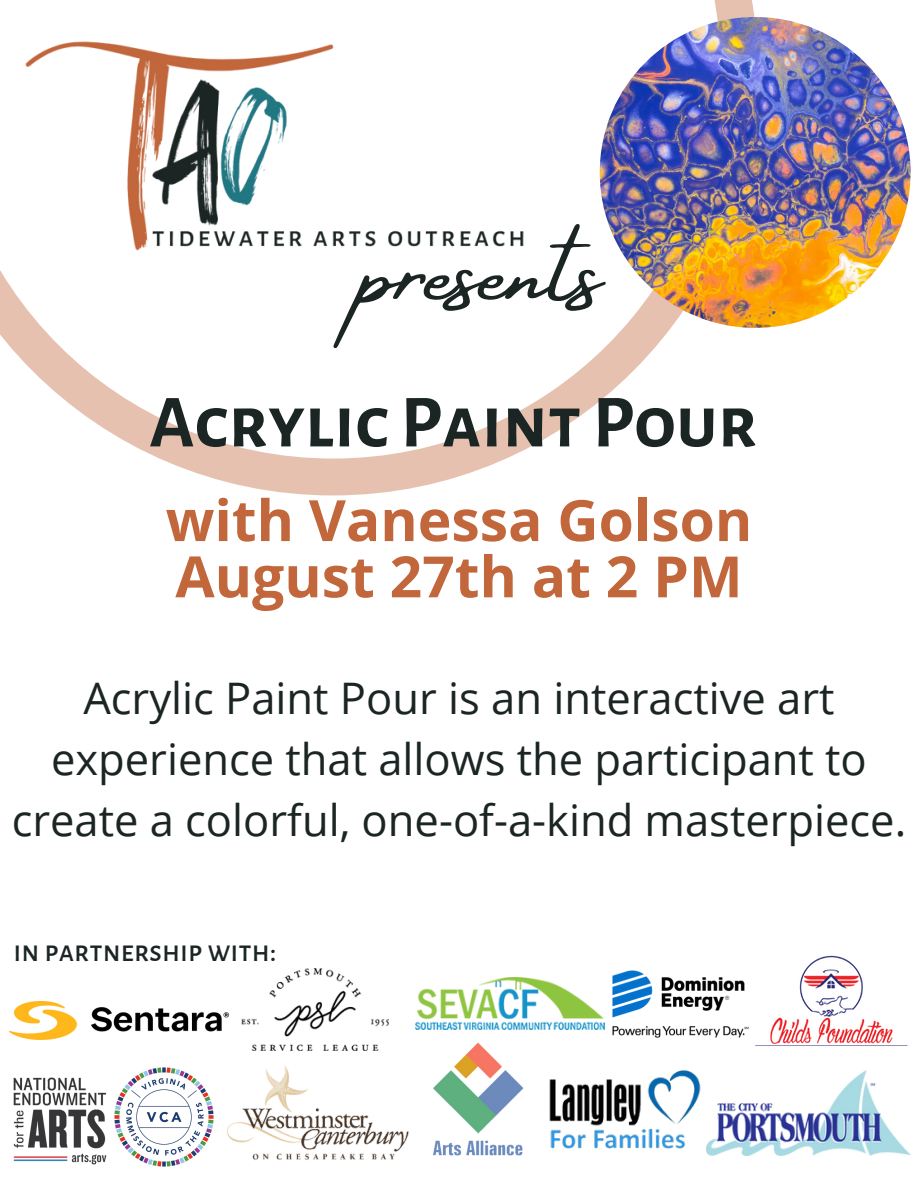
<style>
.page{position:relative;width:918px;height:1188px;background:#fff}
.page>*{position:absolute;margin:0;border:0;box-sizing:border-box;transform-origin:0 0}
.t1{font:108px "Amsterdam Four";color:#1b2524}
.t2{font:700 75px "Alegreya Sans SC";color:#1b2524}
.t3{font:700 57px/56.2px "Open Sans";color:#c2663b}
.t4{font:43.5px/60.8px "Open Sans";color:#1b2524;text-align:center}
.t5{font:500 30px "Alegreya Sans SC";color:#1b2524}
</style>
<div class="page">
<img style="left:13px;top:1077px;width:94px;height:88px">
<img style="left:706px;top:1070px;width:205px;height:86px">
<img style="left:415px;top:1029px;width:139px;height:127px">
<img style="left:114px;top:1067px;width:79px;height:100px">
<img style="left:9px;top:1002px;width:220px;height:38px">
<img style="left:193px;top:1054px;width:242px;height:106px">
<img style="left:415px;top:977px;width:185px;height:52px">
<img style="left:762px;top:955px;width:146px;height:91px">
<svg style="left:0;top:0;width:755px;height:495px"></svg>
<img style="left:11px;top:30px;width:519px;height:230px">
<img style="left:600px;top:17px;width:311px;height:311px;border-radius:50%">
<img style="left:547px;top:1063px;width:154px;height:93px">
<img style="left:600px;top:970px;width:162px;height:76px">
<img style="left:241px;top:969px;width:147px;height:82px">
<p class="t1" style="left:361px;top:211px;width:243px">presents</p>
<p class="t2" style="left:150px;top:386px;width:609px">Acrylic Paint Pour</p>
<p class="t3" style="left:166px;top:491px;width:588px">with Vanessa Golson<br>August 27th at 2 PM</p>
<p class="t4" style="left:12px;top:667px;width:896px">Acrylic Paint Pour is an interactive art experience that allows the participant to create a colorful, one-of-a-kind masterpiece.</p>
<p class="t5" style="left:14px;top:937px;width:265px">in partnership with:</p>
</div>
